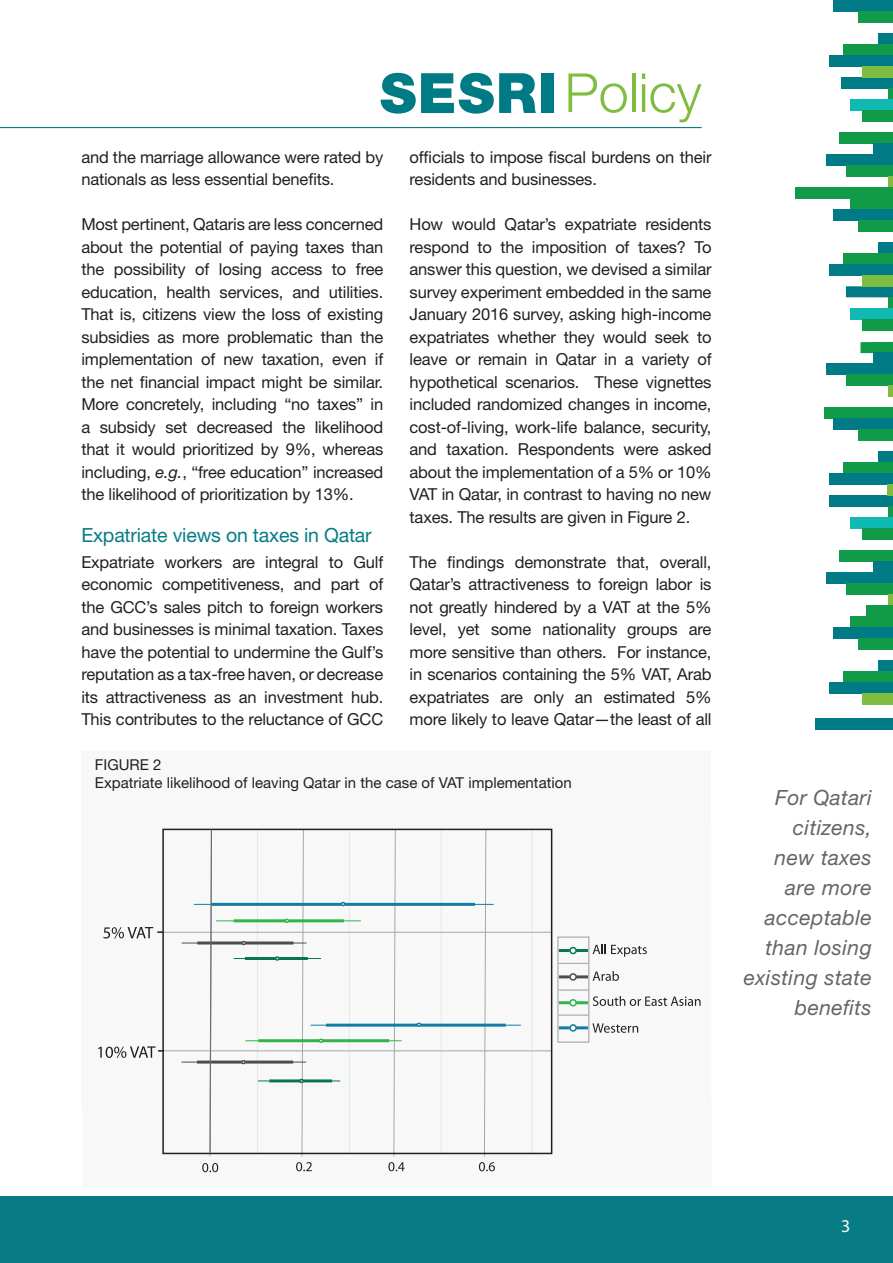
<style>
.page{position:relative;width:893px;height:1263px;background:#fff}
.page>*{position:absolute;margin:0;border:0;box-sizing:border-box;transform-origin:0 0}
.t1{font:300 54px "Helvetica Neue";color:#7fbd41}
.t2{font:italic 21px/30px "Helvetica Neue";letter-spacing:.02em;color:#64656a;text-align:right}
.t3{font:19.5px "Helvetica Neue";letter-spacing:-.01em;color:#077c85}
.t4{font:18px "Myriad Pro";color:#fff}
.t5{font:16.5px/22.5px "Helvetica Neue";letter-spacing:-.01em;color:#231f20;text-align:justify}
.t6{font:15px/18px "Helvetica Neue";color:#231f20}
.s1{font-style:italic}
</style>
<div class="page">
<div style="left:0;top:1196px;width:893px;height:67px;background:#077c85"></div>
<hr style="left:0;top:127px;width:702px;height:1px;background:#077c85">
<svg style="left:381px;top:73px;width:155px;height:41px"></svg>
<div style="left:541px;top:73px;width:12px;height:40px;background:#007b85"></div>
<div style="left:829px;top:496px;width:64px;height:11px;background:#007b85"></div>
<hr style="left:889px;top:507px;width:4px;height:11px;background:#119a48">
<div style="left:850px;top:518px;width:43px;height:11px;background:#10bab2"></div>
<div style="left:862px;top:529px;width:31px;height:11px;background:#119a48"></div>
<div style="left:839px;top:551px;width:54px;height:11px;background:#119a48"></div>
<div style="left:873px;top:562px;width:20px;height:11px;background:#007b85"></div>
<div style="left:827px;top:573px;width:66px;height:11px;background:#007b85"></div>
<div style="left:846px;top:584px;width:47px;height:11px;background:#119a48"></div>
<hr style="left:889px;top:595px;width:4px;height:11px;background:#7fbd41">
<div style="left:867px;top:606px;width:26px;height:11px;background:#119a48"></div>
<div style="left:850px;top:617px;width:43px;height:11px;background:#119a48"></div>
<div style="left:834px;top:628px;width:59px;height:11px;background:#007b85"></div>
<div style="left:859px;top:639px;width:34px;height:11px;background:#119a48"></div>
<div style="left:878px;top:661px;width:15px;height:11px;background:#007b85"></div>
<div style="left:843px;top:672px;width:50px;height:11px;background:#119a48"></div>
<div style="left:829px;top:683px;width:64px;height:11px;background:#007b85"></div>
<div style="left:862px;top:694px;width:31px;height:11px;background:#7fbd41"></div>
<div style="left:846px;top:286px;width:47px;height:11px;background:#007b85"></div>
<hr style="left:889px;top:297px;width:4px;height:11px;background:#119a48">
<div style="left:850px;top:308px;width:43px;height:11px;background:#10bab2"></div>
<div style="left:862px;top:319px;width:31px;height:11px;background:#119a48"></div>
<div style="left:860px;top:342px;width:33px;height:11px;background:#119a48"></div>
<div style="left:873px;top:352px;width:20px;height:11px;background:#007b85"></div>
<div style="left:827px;top:363px;width:66px;height:11px;background:#007b85"></div>
<div style="left:846px;top:374px;width:47px;height:11px;background:#119a48"></div>
<hr style="left:889px;top:385px;width:4px;height:11px;background:#7fbd41">
<div style="left:825px;top:407px;width:68px;height:11px;background:#119a48"></div>
<div style="left:834px;top:418px;width:59px;height:11px;background:#007b85"></div>
<div style="left:859px;top:429px;width:34px;height:12px;background:#119a48"></div>
<div style="left:878px;top:452px;width:15px;height:11px;background:#007b85"></div>
<div style="left:843px;top:463px;width:50px;height:11px;background:#119a48"></div>
<div style="left:829px;top:474px;width:64px;height:11px;background:#007b85"></div>
<div style="left:888px;top:485px;width:5px;height:11px;background:#7fbd41"></div>
<div style="left:841px;top:77px;width:52px;height:11px;background:#007b85"></div>
<hr style="left:889px;top:88px;width:4px;height:11px;background:#119a48">
<div style="left:850px;top:99px;width:43px;height:11px;background:#10bab2"></div>
<div style="left:862px;top:110px;width:31px;height:11px;background:#119a48"></div>
<div style="left:839px;top:132px;width:54px;height:11px;background:#119a48"></div>
<div style="left:873px;top:143px;width:20px;height:11px;background:#007b85"></div>
<div style="left:827px;top:154px;width:66px;height:11px;background:#007b85"></div>
<div style="left:846px;top:165px;width:47px;height:11px;background:#119a48"></div>
<hr style="left:889px;top:176px;width:4px;height:11px;background:#7fbd41">
<div style="left:796px;top:187px;width:97px;height:11px;background:#119a48"></div>
<div style="left:850px;top:198px;width:43px;height:11px;background:#119a48"></div>
<div style="left:834px;top:209px;width:59px;height:11px;background:#007b85"></div>
<div style="left:859px;top:220px;width:34px;height:11px;background:#119a48"></div>
<div style="left:878px;top:242px;width:15px;height:11px;background:#007b85"></div>
<div style="left:843px;top:253px;width:50px;height:11px;background:#119a48"></div>
<div style="left:829px;top:264px;width:64px;height:11px;background:#007b85"></div>
<div style="left:862px;top:275px;width:31px;height:11px;background:#7fbd41"></div>
<div style="left:834px;top:0;width:59px;height:11px;background:#007b85"></div>
<div style="left:859px;top:11px;width:34px;height:11px;background:#119a48"></div>
<div style="left:878px;top:33px;width:15px;height:11px;background:#007b85"></div>
<div style="left:843px;top:44px;width:50px;height:11px;background:#119a48"></div>
<div style="left:829px;top:55px;width:64px;height:11px;background:#007b85"></div>
<div style="left:862px;top:66px;width:31px;height:11px;background:#7fbd41"></div>
<div style="left:815px;top:718px;width:78px;height:11px;background:#007b85"></div>
<svg style="left:103px;top:828px;width:536px;height:345px"></svg>
<hr style="left:441px;top:829px;width:1px;height:324px;background:#e6e7e9">
<hr style="left:531px;top:829px;width:1px;height:324px;background:#e6e7e9">
<hr style="left:164px;top:932px;width:387px;height:1px;background:#a4a7a7">
<hr style="left:164px;top:1050px;width:387px;height:1px;background:#a4a7a7">
<div style="left:557px;top:936px;width:32px;height:107px;border:1px solid #a4a7a7"></div>
<hr style="left:558px;top:989px;width:31px;height:1px;background:#a4a7a7">
<hr style="left:559px;top:1014px;width:30px;height:2px;background:#a4a7a7">
<hr style="left:234px;top:919px;width:51px;height:3px;background:#31b44a">
<hr style="left:269px;top:1079px;width:31px;height:3px;background:#0a7555">
<hr style="left:246px;top:941px;width:47px;height:3px;background:#4c4f50">
<svg style="left:576px;top:944px;width:71px;height:13px"></svg>
<div style="left:569px;top:947px;width:8px;height:7px;border:2px solid #0a7555;border-radius:50%"></div>
<svg style="left:559px;top:949px;width:11px;height:3px"></svg>
<svg style="left:576px;top:1023px;width:62px;height:10px"></svg>
<div style="left:569px;top:1024px;width:8px;height:8px;border:2px solid #127da4;border-radius:50%"></div>
<svg style="left:559px;top:1026px;width:11px;height:3px"></svg>
<svg style="left:576px;top:971px;width:43px;height:10px"></svg>
<div style="left:569px;top:973px;width:8px;height:8px;border:2px solid #4c4f50;border-radius:50%"></div>
<svg style="left:559px;top:975px;width:11px;height:3px"></svg>
<svg style="left:576px;top:996px;width:125px;height:10px"></svg>
<div style="left:569px;top:999px;width:8px;height:7px;border:2px solid #31b44a;border-radius:50%"></div>
<svg style="left:559px;top:1001px;width:11px;height:3px"></svg>
<svg style="left:202px;top:1163px;width:16px;height:9px"></svg>
<hr style="left:558px;top:963px;width:31px;height:1px;background:#a4a7a7">
<svg style="left:103px;top:927px;width:59px;height:11px"></svg>
<svg style="left:98px;top:1046px;width:64px;height:12px"></svg>
<hr style="left:211px;top:903px;width:130px;height:3px;background:#127da4">
<hr style="left:345px;top:903px;width:130px;height:3px;background:#127da4">
<svg style="left:474px;top:832px;width:21px;height:339px"></svg>
<hr style="left:245px;top:1060px;width:48px;height:3px;background:#4c4f50">
<hr style="left:245px;top:957px;width:31px;height:3px;background:#0a7555">
<hr style="left:323px;top:1039px;width:66px;height:3px;background:#31b44a">
<hr style="left:258px;top:1039px;width:62px;height:3px;background:#31b44a">
<svg style="left:388px;top:832px;width:17px;height:339px"></svg>
<svg style="left:416px;top:1023px;width:5px;height:4px"></svg>
<hr style="left:326px;top:1024px;width:91px;height:3px;background:#127da4">
<svg style="left:275px;top:832px;width:86px;height:339px"></svg>
<hr style="left:421px;top:1024px;width:85px;height:3px;background:#127da4">
<svg style="left:505px;top:1025px;width:16px;height:1px"></svg>
<div style="left:162px;top:829px;width:390px;height:325px;border:2px solid #231f20"></div>
<svg style="left:181px;top:828px;width:88px;height:329px"></svg>
<p class="t5" style="left:81px;top:145px;width:303px">and the marriage allowance were rated by nationals as less essential benefits.</p>
<p class="t5" style="left:81px;top:213px;width:303px">Most pertinent, Qataris are less concerned about the potential of paying taxes than the possibility of losing access to free education, health services, and utilities.<br>That is, citizens view the loss of existing subsidies as more problematic than the implementation of new taxation, even if the net financial impact might be similar.<br>More concretely, including “no taxes” in a subsidy set decreased the likelihood that it would prioritized by 9%, whereas including, <span class="s1">e.g.</span>, “free education” increased the likelihood of prioritization by 13%.</p>
<p class="t3" style="left:81px;top:523px;width:292px">Expatriate views on taxes in Qatar</p>
<p class="t5" style="left:81px;top:550px;width:303px">Expatriate workers are integral to Gulf economic competitiveness, and part of the GCC’s sales pitch to foreign workers and businesses is minimal taxation. Taxes have the potential to undermine the Gulf’s reputation as a tax-free haven, or decrease its attractiveness as an investment hub.<br>This contributes to the reluctance of GCC</p>
<h1 class="t1" style="left:565px;top:60px;width:139px">Policy</h1>
<p class="t5" style="left:410px;top:145px;width:303px">officials to impose fiscal burdens on their residents and businesses.</p>
<p class="t5" style="left:410px;top:213px;width:303px">How would Qatar’s expatriate residents respond to the imposition of taxes? To answer this question, we devised a similar survey experiment embedded in the same January 2016 survey, asking high-income expatriates whether they would seek to leave or remain in Qatar in a variety of hypothetical scenarios. These vignettes included randomized changes in income, cost-of-living, work-life balance, security, and taxation. Respondents were asked about the implementation of a 5% or 10% VAT in Qatar, in contrast to having no new taxes. The results are given in Figure 2.</p>
<p class="t5" style="left:410px;top:550px;width:303px">The findings demonstrate that, overall, Qatar’s attractiveness to foreign labor is not greatly hindered by a VAT at the 5% level, yet some nationality groups are more sensitive than others. For instance, in scenarios containing the 5% VAT, Arab expatriates are only an estimated 5% more likely to leave Qatar—the least of all</p>
<p class="t6" style="left:95px;top:755px;width:478px">FIGURE 2<br>Expatriate likelihood of leaving Qatar in the case of VAT implementation</p>
<p class="t2" style="left:744px;top:782px;width:129px">For Qatari citizens,<br>new taxes are more acceptable than losing existing state benefits</p>
<p class="t4" style="left:841px;top:1215px;width:11px">3</p>
</div>
